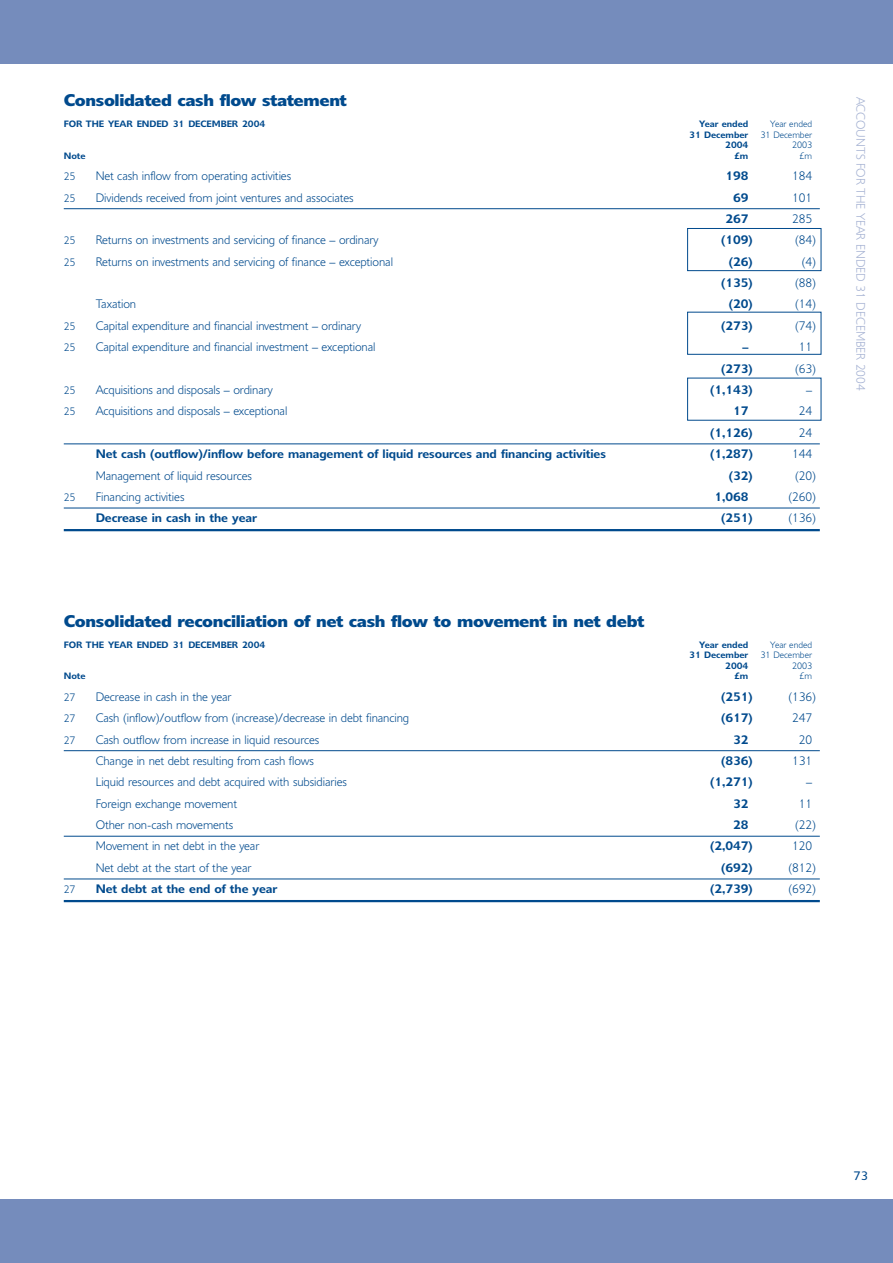
<style>
.page{position:relative;width:893px;height:1263px;background:#fff}
.page>*{position:absolute;margin:0;border:0;box-sizing:border-box;transform-origin:0 0}
.t1{font:700 16.5px "Delargo DT";letter-spacing:-.02em;color:#004a8d}
.t2{font:300 12px "Delargo DT";letter-spacing:-.005em;color:#004a8d}
.t3{font:600 12px "Delargo DT";letter-spacing:-.005em;color:#004a8d}
.t4{font:300 12px "Delargo DT";color:#a4b1d2}
.t5{font:12px "Delargo DT";color:#004a8d}
.t6{font:300 10.5px "Delargo DT";letter-spacing:-.005em;color:#004a8d}
.t7{font:600 9px "Delargo DT";letter-spacing:-.01em;color:#004a8d}
.t8{font:300 9px "Delargo DT";color:#004a8d}
</style>
<div class="page">
<hr style="left:64px;top:208px;width:756px;height:1px;background:#004a8d">
<hr style="left:64px;top:443px;width:756px;height:1px;background:#004a8d">
<hr style="left:64px;top:508px;width:756px;height:1px;background:#004a8d">
<hr style="left:64px;top:529px;width:756px;height:2px;background:#004a8d">
<hr style="left:64px;top:750px;width:756px;height:1px;background:#004a8d">
<hr style="left:64px;top:836px;width:756px;height:1px;background:#004a8d">
<hr style="left:64px;top:878px;width:756px;height:1px;background:#004a8d">
<hr style="left:64px;top:900px;width:756px;height:2px;background:#004a8d">
<div style="left:0;top:0;width:893px;height:64px;background:#758cbc"></div>
<div style="left:0;top:1199px;width:893px;height:64px;background:#758cbc"></div>
<svg style="left:687px;top:228px;width:134px;height:193px"></svg>
<h1 class="t1" style="left:64px;top:94px;width:285px">Consolidated cash flow statement</h1>
<p class="t7" style="left:64px;top:121px;width:203px">FOR THE YEAR ENDED 31 DECEMBER 2004</p>
<p class="t7" style="left:699px;top:121px;width:51px">Year ended</p>
<p class="t8" style="left:770px;top:121px;width:43px">Year ended</p>
<p class="t7" style="left:689px;top:131px;width:61px">31 December</p>
<p class="t8" style="left:761px;top:131px;width:53px">31 December</p>
<p class="t7" style="left:725px;top:142px;width:25px">2004</p>
<p class="t8" style="left:792px;top:142px;width:22px">2003</p>
<p class="t7" style="left:64px;top:152px;width:23px">Note</p>
<p class="t7" style="left:734px;top:152px;width:16px">£m</p>
<p class="t8" style="left:799px;top:152px;width:14px">£m</p>
<p class="t6" style="left:64px;top:173px;width:13px">25</p>
<p class="t2" style="left:96px;top:172px;width:197px">Net cash inflow from operating activities</p>
<p class="t3" style="left:725px;top:172px;width:24px">198</p>
<p class="t2" style="left:792px;top:172px;width:22px">184</p>
<p class="t6" style="left:64px;top:194px;width:13px">25</p>
<p class="t2" style="left:96px;top:193px;width:259px">Dividends received from joint ventures and associates</p>
<p class="t3" style="left:733px;top:193px;width:17px">69</p>
<p class="t2" style="left:792px;top:193px;width:22px">101</p>
<p class="t3" style="left:725px;top:214px;width:24px">267</p>
<p class="t2" style="left:792px;top:214px;width:22px">285</p>
<p class="t6" style="left:64px;top:237px;width:13px">25</p>
<p class="t2" style="left:96px;top:236px;width:284px">Returns on investments and servicing of finance – ordinary</p>
<p class="t3" style="left:721px;top:236px;width:33px">(109)</p>
<p class="t2" style="left:795px;top:236px;width:22px">(84)</p>
<p class="t6" style="left:64px;top:258px;width:13px">25</p>
<p class="t2" style="left:96px;top:257px;width:299px">Returns on investments and servicing of finance – exceptional</p>
<p class="t3" style="left:729px;top:257px;width:26px">(26)</p>
<p class="t2" style="left:802px;top:257px;width:16px">(4)</p>
<p class="t3" style="left:721px;top:279px;width:33px">(135)</p>
<p class="t2" style="left:795px;top:279px;width:22px">(88)</p>
<p class="t2" style="left:96px;top:300px;width:42px">Taxation</p>
<p class="t3" style="left:729px;top:300px;width:26px">(20)</p>
<p class="t2" style="left:795px;top:300px;width:22px">(14)</p>
<p class="t6" style="left:64px;top:322px;width:13px">25</p>
<p class="t2" style="left:96px;top:321px;width:267px">Capital expenditure and financial investment – ordinary</p>
<p class="t3" style="left:721px;top:321px;width:33px">(273)</p>
<p class="t2" style="left:795px;top:321px;width:22px">(74)</p>
<p class="t6" style="left:64px;top:344px;width:13px">25</p>
<p class="t2" style="left:96px;top:343px;width:281px">Capital expenditure and financial investment – exceptional</p>
<p class="t3" style="left:742px;top:343px;width:7px">–</p>
<p class="t2" style="left:799px;top:343px;width:15px">11</p>
<p class="t3" style="left:721px;top:364px;width:33px">(273)</p>
<p class="t2" style="left:795px;top:364px;width:22px">(63)</p>
<p class="t6" style="left:64px;top:386px;width:13px">25</p>
<p class="t2" style="left:96px;top:385px;width:179px">Acquisitions and disposals – ordinary</p>
<p class="t3" style="left:710px;top:385px;width:44px">(1,143)</p>
<p class="t2" style="left:806px;top:385px;width:7px">–</p>
<p class="t6" style="left:64px;top:408px;width:13px">25</p>
<p class="t2" style="left:96px;top:407px;width:193px">Acquisitions and disposals – exceptional</p>
<p class="t3" style="left:733px;top:407px;width:17px">17</p>
<p class="t2" style="left:799px;top:407px;width:15px">24</p>
<p class="t3" style="left:710px;top:428px;width:44px">(1,126)</p>
<p class="t2" style="left:799px;top:428px;width:15px">24</p>
<p class="t3" style="left:96px;top:450px;width:512px">Net cash (outflow)/inflow before management of liquid resources and financing activities</p>
<p class="t3" style="left:710px;top:450px;width:44px">(1,287)</p>
<p class="t2" style="left:792px;top:450px;width:22px">144</p>
<p class="t2" style="left:96px;top:471px;width:158px">Management of liquid resources</p>
<p class="t3" style="left:729px;top:471px;width:26px">(32)</p>
<p class="t2" style="left:795px;top:471px;width:22px">(20)</p>
<p class="t6" style="left:64px;top:493px;width:13px">25</p>
<p class="t2" style="left:96px;top:492px;width:90px">Financing activities</p>
<p class="t3" style="left:714px;top:492px;width:35px">1,068</p>
<p class="t2" style="left:788px;top:492px;width:29px">(260)</p>
<p class="t3" style="left:96px;top:514px;width:163px">Decrease in cash in the year</p>
<p class="t3" style="left:721px;top:514px;width:33px">(251)</p>
<p class="t2" style="left:788px;top:514px;width:29px">(136)</p>
<h1 class="t1" style="left:64px;top:615px;width:582px">Consolidated reconciliation of net cash flow to movement in net debt</h1>
<p class="t7" style="left:64px;top:641px;width:203px">FOR THE YEAR ENDED 31 DECEMBER 2004</p>
<p class="t7" style="left:699px;top:641px;width:51px">Year ended</p>
<p class="t8" style="left:770px;top:641px;width:43px">Year ended</p>
<p class="t7" style="left:689px;top:652px;width:61px">31 December</p>
<p class="t8" style="left:761px;top:652px;width:53px">31 December</p>
<p class="t7" style="left:725px;top:662px;width:25px">2004</p>
<p class="t8" style="left:792px;top:662px;width:22px">2003</p>
<p class="t7" style="left:64px;top:673px;width:23px">Note</p>
<p class="t7" style="left:734px;top:673px;width:16px">£m</p>
<p class="t8" style="left:799px;top:673px;width:14px">£m</p>
<p class="t6" style="left:64px;top:693px;width:13px">27</p>
<p class="t2" style="left:96px;top:692px;width:138px">Decrease in cash in the year</p>
<p class="t3" style="left:721px;top:692px;width:33px">(251)</p>
<p class="t2" style="left:788px;top:692px;width:29px">(136)</p>
<p class="t6" style="left:64px;top:715px;width:13px">27</p>
<p class="t2" style="left:96px;top:713px;width:315px">Cash (inflow)/outflow from (increase)/decrease in debt financing</p>
<p class="t3" style="left:721px;top:713px;width:33px">(617)</p>
<p class="t2" style="left:792px;top:713px;width:22px">247</p>
<p class="t6" style="left:64px;top:736px;width:13px">27</p>
<p class="t2" style="left:96px;top:735px;width:225px">Cash outflow from increase in liquid resources</p>
<p class="t3" style="left:733px;top:735px;width:17px">32</p>
<p class="t2" style="left:799px;top:735px;width:15px">20</p>
<p class="t2" style="left:96px;top:756px;width:220px">Change in net debt resulting from cash flows</p>
<p class="t3" style="left:721px;top:756px;width:33px">(836)</p>
<p class="t2" style="left:792px;top:756px;width:22px">131</p>
<p class="t2" style="left:96px;top:778px;width:253px">Liquid resources and debt acquired with subsidiaries</p>
<p class="t3" style="left:710px;top:778px;width:44px">(1,271)</p>
<p class="t2" style="left:806px;top:778px;width:7px">–</p>
<p class="t2" style="left:96px;top:799px;width:143px">Foreign exchange movement</p>
<p class="t3" style="left:733px;top:799px;width:17px">32</p>
<p class="t2" style="left:799px;top:799px;width:15px">11</p>
<p class="t2" style="left:96px;top:820px;width:139px">Other non-cash movements</p>
<p class="t3" style="left:733px;top:820px;width:17px">28</p>
<p class="t2" style="left:795px;top:820px;width:22px">(22)</p>
<p class="t2" style="left:96px;top:842px;width:165px">Movement in net debt in the year</p>
<p class="t3" style="left:710px;top:842px;width:44px">(2,047)</p>
<p class="t2" style="left:792px;top:842px;width:22px">120</p>
<p class="t2" style="left:96px;top:863px;width:157px">Net debt at the start of the year</p>
<p class="t3" style="left:721px;top:863px;width:33px">(692)</p>
<p class="t2" style="left:788px;top:863px;width:29px">(812)</p>
<p class="t6" style="left:64px;top:886px;width:13px">27</p>
<p class="t3" style="left:96px;top:884px;width:183px">Net debt at the end of the year</p>
<p class="t3" style="left:710px;top:884px;width:44px">(2,739)</p>
<p class="t2" style="left:788px;top:884px;width:29px">(692)</p>
<p class="t4" style="left:865px;top:97px;width:295px;rotate:90deg">ACCOUNTS FOR THE YEAR ENDED 31 DECEMBER 2004</p>
<p class="t5" style="left:854px;top:1171px;width:16px">73</p>
</div>
